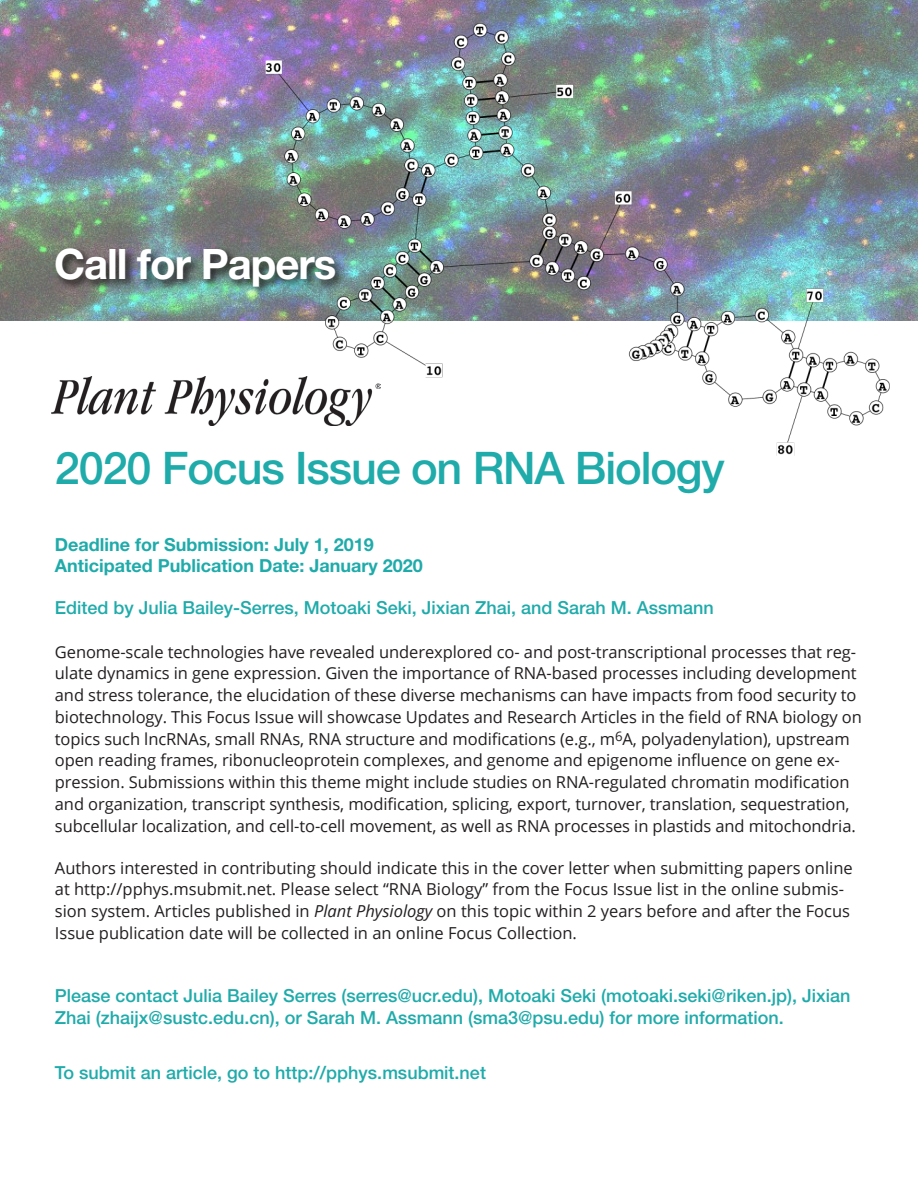
<style>
.page{position:relative;width:918px;height:1188px;background:#fff}
.page>*{position:absolute;margin:0;border:0;box-sizing:border-box;transform-origin:0 0}
.article_heading{font:500 45px "Helvetica Neue";letter-spacing:-.025em;color:#1fabaa}
.Call_for_Papers{font:700 42px "Helvetica Neue";letter-spacing:-.025em;color:#fff}
.Editor_s_emails_bott{font:500 18px/21.6px "Helvetica Neue";color:#1fabaa}
.Submission_date{font:700 18px/21.6px "Helvetica Neue";color:#1fabaa}
.Editors_top{font:500 18px "Helvetica Neue";color:#1fabaa}
.focus_body_text{font:16.5px/21.8px "Open Sans";letter-spacing:-.005em;color:#231f20}
.s1{font-style:italic}
</style>
<div class="page">
<img style="left:0;top:0;width:918px;height:320px">
<img style="left:266px;top:23px;width:624px;height:433px">
<img style="left:53px;top:245px;width:294px;height:54px">
<img style="left:52px;top:376px;width:329px;height:50px">
<p class="Call_for_Papers" style="left:54px;top:238px;width:284px">Call for Papers</p>
<p class="article_heading" style="left:55px;top:442px;width:672px">2020 Focus Issue on RNA Biology</p>
<p class="Submission_date" style="left:55px;top:533px;width:369px">Deadline for Submission: July 1, 2019<br>Anticipated Publication Date: January 2020</p>
<p class="Editors_top" style="left:55px;top:597px;width:660px">Edited by Julia Bailey-Serres, Motoaki Seki, Jixian Zhai, and Sarah M. Assmann</p>
<p class="focus_body_text" style="left:55px;top:640px;width:808px">Genome-scale technologies have revealed underexplored co- and post-transcriptional processes that reg&shy;ulate dynamics in gene expression. Given the importance of RNA-based processes including development and stress tolerance, the elucidation of these diverse mechanisms can have impacts from food security to biotechnology. This Focus Issue will showcase Updates and Research Articles in the field of RNA biology on topics such lncRNAs, small RNAs, RNA structure and modifications (e.g., m<sup>6</sup>A, polyadenylation), upstream open reading frames, ribonucleoprotein complexes, and genome and epigenome influence on gene ex&shy;pression. Submissions within this theme might include studies on RNA-regulated chromatin modification and organization, transcript synthesis, modification, splicing, export, turnover, translation, sequestration, subcellular localization, and cell-to-cell movement, as well as RNA processes in plastids and mitochondria.</p>
<p class="focus_body_text" style="left:55px;top:856px;width:799px">Authors interested in contributing should indicate this in the cover letter when submitting papers online at http://pphys.msubmit.net. Please select “RNA Biology” from the Focus Issue list in the online submis&shy;sion system. Articles published in <span class="s1">Plant Physiology</span> on this topic within 2 years before and after the Focus Issue publication date will be collected in an online Focus Collection.</p>
<p class="Editor_s_emails_bott" style="left:55px;top:985px;width:797px">Please contact Julia Bailey Serres (serres@ucr.edu), Motoaki Seki (motoaki.seki@riken.jp), Jixian<br>Zhai (zhaijx@sustc.edu.cn), or Sarah M. Assmann (sma3@psu.edu) for more information.</p>
<p class="Editor_s_emails_bott" style="left:55px;top:1062px;width:433px">To submit an article, go to http://pphys.msubmit.net</p>
</div>
